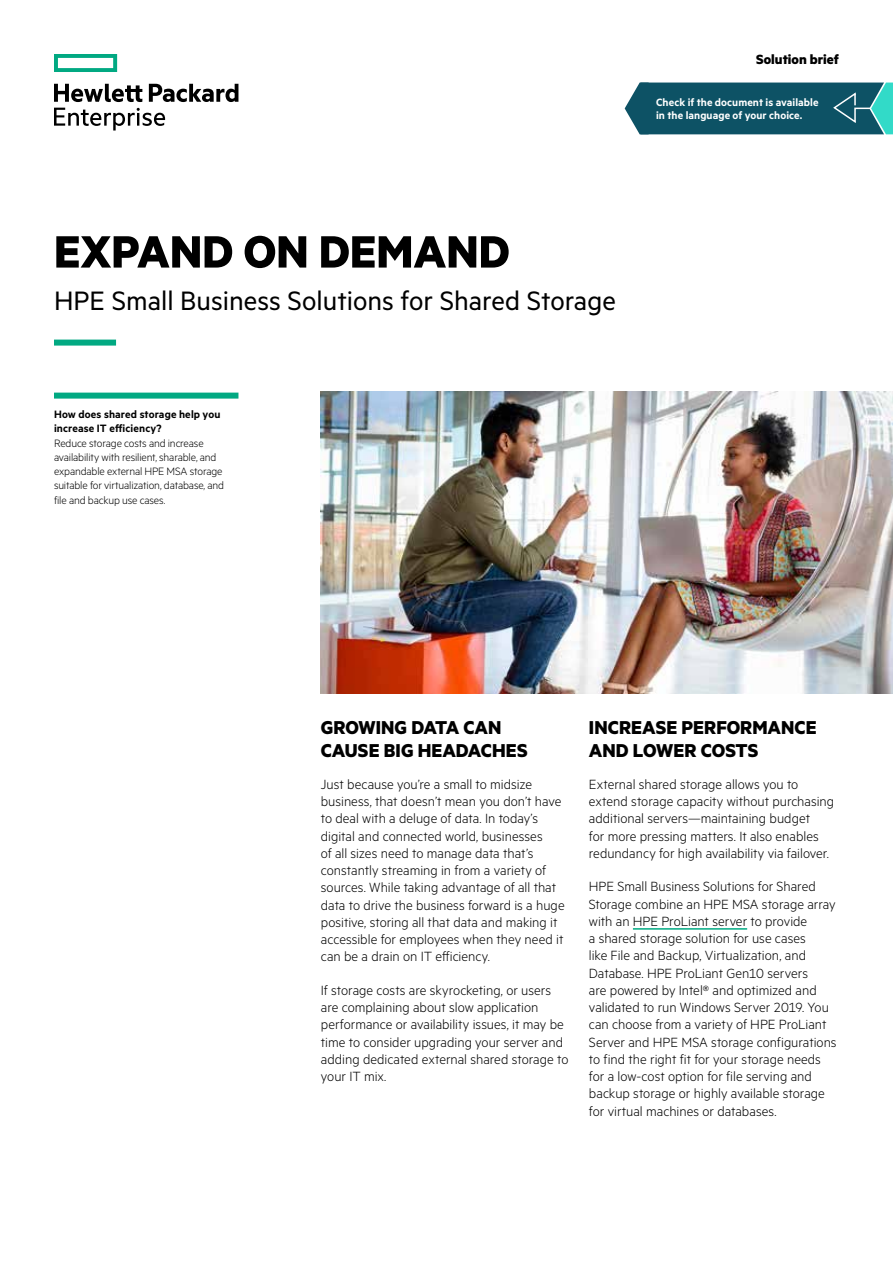
<style>
.page{position:relative;width:893px;height:1263px;background:#fff}
.page>*{position:absolute;margin:0;border:0;box-sizing:border-box;transform-origin:0 0}
.Headline_MetricHPE_B{font:700 51px "Metric HPE";color:#000}
.Cover_Subhead_Metric{font:30px "Metric HPE";color:#000}
.Body_subheadline_Met{font:700 21px/22.5px "Metric HPE";color:#000}
.Body_text_last_Metri{font:300 15px/17.2px "Metric HPE";color:#000}
.Body_text_MetricHPE{font:300 15px/17.2px "Metric HPE";color:#000}
.Descriptor_MetricHPE{font:700 15px "Metric HPE";color:#000}
.Sidebar_text_MetricH{font:300 12px/14.2px "Metric HPE";letter-spacing:-.01em;color:#000}
.Sidebar_header_Metri{font:600 12px/13.5px "Metric HPE";letter-spacing:.005em;color:#fff}
.Sidebar_header_Metri-2{font:600 12px/14.2px "Metric HPE";letter-spacing:.01em;color:#000}
</style>
<div class="page">
<hr style="left:633px;top:928px;width:114px;height:2px;background:#01a982">
<div style="left:54px;top:340px;width:62px;height:6px;background:#01a982"></div>
<img style="left:321px;top:391px;width:572px;height:303px">
<div style="left:54px;top:393px;width:184px;height:6px;background:#01a982"></div>
<svg style="left:54px;top:54px;width:63px;height:18px"></svg>
<svg style="left:54px;top:84px;width:184px;height:47px"></svg>
<svg style="left:625px;top:83px;width:268px;height:51px;background:#196070"></svg>
<p class="Descriptor_MetricHPE" style="left:756px;top:50px;width:84px">Solution brief</p>
<p class="Sidebar_header_Metri" style="left:656px;top:95px;width:164px">Check if the document is available in the language of your choice.</p>
<p class="Headline_MetricHPE_B" style="left:54px;top:220px;width:457px">EXPAND ON DEMAND</p>
<p class="Cover_Subhead_Metric" style="left:54px;top:283px;width:563px">HPE Small Business Solutions for Shared Storage</p>
<p class="Sidebar_header_Metri-2" style="left:54px;top:407px;width:168px">How does shared storage help you increase IT efficiency?</p>
<p class="Sidebar_text_MetricH" style="left:54px;top:435px;width:172px">Reduce storage costs and increase availability with resilient, sharable, and expandable external HPE MSA storage suitable for virtualization, database, and file and backup use cases.</p>
<p class="Body_subheadline_Met" style="left:321px;top:716px;width:208px">GROWING DATA CAN<br>CAUSE BIG HEADACHES</p>
<p class="Body_text_MetricHPE" style="left:321px;top:775px;width:245px">Just because you’re a small to midsize business, that doesn’t mean you don’t have to deal with a deluge of data. In today’s digital and connected world, businesses<br>of all sizes need to manage data that’s constantly streaming in from a variety of sources. While taking advantage of all that data to drive the business forward is a huge positive, storing all that data and making it accessible for employees when they need it can be a drain on IT efficiency.</p>
<p class="Body_text_last_Metri" style="left:321px;top:981px;width:249px">If storage costs are skyrocketing, or users are complaining about slow application performance or availability issues, it may be time to consider upgrading your server and adding dedicated external shared storage to your IT mix.</p>
<p class="Body_subheadline_Met" style="left:589px;top:716px;width:229px">INCREASE PERFORMANCE<br>AND LOWER COSTS</p>
<p class="Body_text_MetricHPE" style="left:589px;top:775px;width:247px">External shared storage allows you to extend storage capacity without purchasing additional servers—maintaining budget<br>for more pressing matters. It also enables redundancy for high availability via failover.</p>
<p class="Body_text_last_Metri" style="left:589px;top:877px;width:249px">HPE Small Business Solutions for Shared Storage combine an HPE MSA storage array with an HPE ProLiant server to provide<br>a shared storage solution for use cases<br>like File and Backup, Virtualization, and Database. HPE ProLiant Gen10 servers<br>are powered by Intel® and optimized and validated to run Windows Server 2019. You can choose from a variety of HPE ProLiant Server and HPE MSA storage configurations to find the right fit for your storage needs for a low-cost option for file serving and backup storage or highly available storage for virtual machines or databases.</p>
</div>
